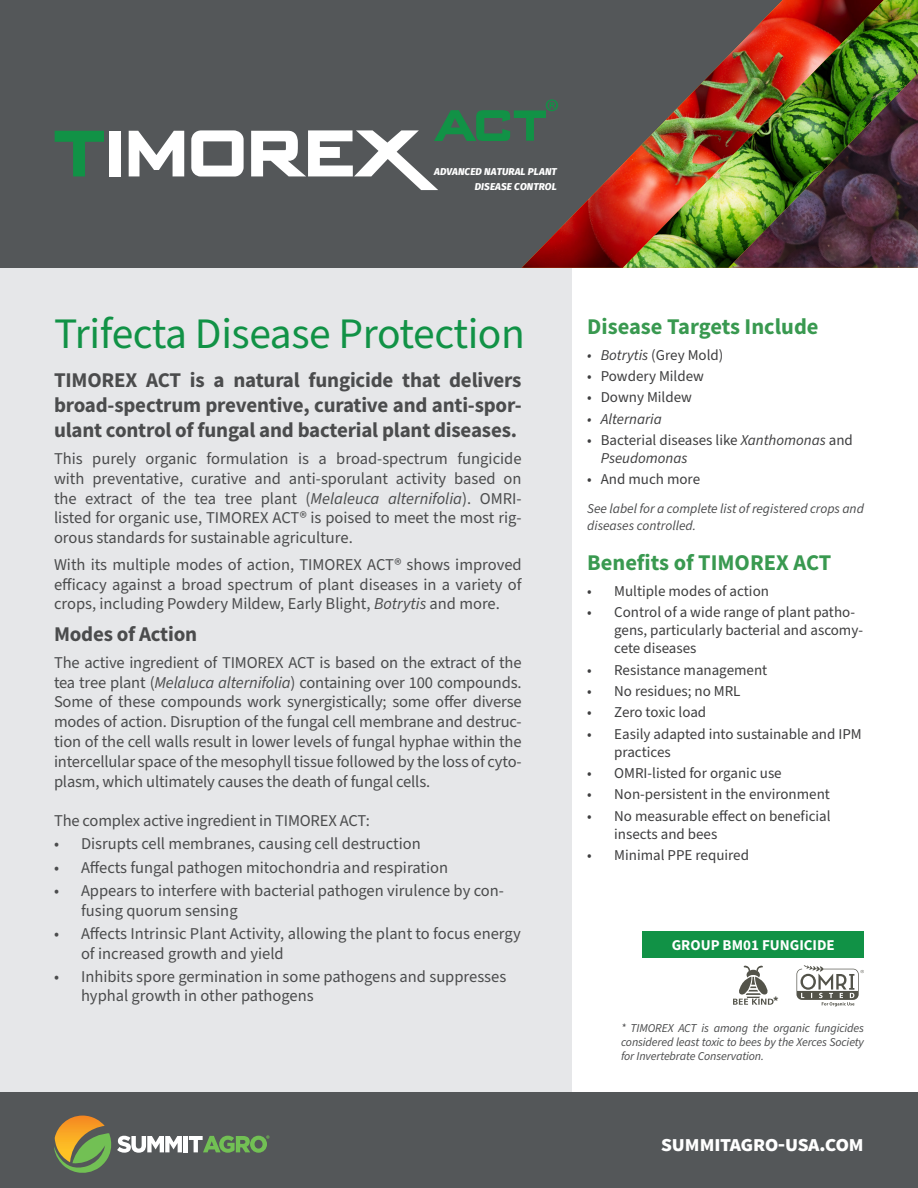
<style>
.page{position:relative;width:918px;height:1188px;background:#e6e7e9}
.page>*{position:absolute;margin:0;border:0;box-sizing:border-box;transform-origin:0 0}
.t1{font:43.5px "Source Sans Pro";letter-spacing:-.01em;color:#119246}
.t2{font:36px "Myriad Pro";color:#119246}
.t3{font:700 22.5px "Source Sans Pro";color:#399950}
.t4{font:700 22.5px "Source Sans Pro";letter-spacing:-.03em;color:#fff}
.t5{font:700 21px/25.2px "Source Sans Pro";letter-spacing:-.01em;color:#4b4c4d;text-align:justify}
.bullet{font:16.5px/19.8px "Source Sans Pro";color:#4b4c4d;text-align:justify}
.t6{font:15px/18px "Source Sans Pro";color:#3e3e3f}
.t7{font:700 15px "Source Sans Pro";color:#fff}
.t8{font:italic 15px "Source Sans Pro";color:#3e3e3f}
.t9{font:italic 13.5px/16.2px "Source Sans Pro";color:#4b4c4d}
.t10{font:italic 12px/14.4px "Source Sans Pro";letter-spacing:-.01em;color:#4b4c4d;text-align:justify}
.t11{font:700 12px "Source Sans Pro";color:#53534a}
.t12{font:italic 800 9.9px/14.1px "Fira Sans";letter-spacing:.01em;color:#fff;text-align:right}
.t13{font:900 7.8px "Source Sans Pro";color:#72c054}
.s1{font-style:italic}
</style>
<div class="page">
<div style="left:572px;top:197px;width:346px;height:991px;background:#fff"></div>
<div style="left:0;top:0;width:886px;height:268px;background:#545759"></div>
<img style="left:522px;top:164px;width:101px;height:104px">
<svg style="left:129px;top:131px;width:55px;height:45px"></svg>
<div style="left:109px;top:131px;width:12px;height:45px;background:#fff"></div>
<svg style="left:55px;top:131px;width:49px;height:45px"></svg>
<svg style="left:191px;top:130px;width:53px;height:47px"></svg>
<svg style="left:251px;top:110px;width:295px;height:80px"></svg>
<img style="left:623px;top:0;width:295px;height:268px">
<img style="left:729px;top:73px;width:189px;height:195px">
<div style="left:643px;top:932px;width:221px;height:26px;background:#119246"></div>
<svg style="left:796px;top:965px;width:68px;height:41px"></svg>
<svg style="left:733px;top:965px;width:41px;height:40px"></svg>
<div style="left:0;top:1093px;width:918px;height:95px;background:#545759"></div>
<div style="left:183px;top:1136px;width:5px;height:16px;background:#fff"></div>
<svg style="left:189px;top:1136px;width:78px;height:17px"></svg>
<svg style="left:54px;top:1116px;width:128px;height:57px"></svg>
<p class="t2" style="left:545px;top:90px;width:17px">®</p>
<p class="t12" style="left:434px;top:164px;width:124px">ADVANCED NATURAL PLANT<br>DISEASE CONTROL</p>
<p class="t1" style="left:54px;top:305px;width:472px">Trifecta Disease Protection</p>
<p class="t5" style="left:54px;top:367px;width:469px">TIMOREX ACT is a natural fungicide that delivers broad-spectrum preventive, curative and anti-spor&shy;ulant control of fungal and bacterial plant diseases.</p>
<p class="bullet" style="left:54px;top:449px;width:469px">This purely organic formulation is a broad-spectrum fungicide with preventative, curative and anti-sporulant activity based on the extract of the tea tree plant (<span class="s1">Melaleuca alternifolia</span>). OMRI&shy;listed for organic use, TIMOREX ACT® is poised to meet the most rig&shy;orous standards for sustainable agriculture.</p>
<p class="bullet" style="left:54px;top:555px;width:469px">With its multiple modes of action, TIMOREX ACT® shows improved efficacy against a broad spectrum of plant diseases in a variety of crops, including Powdery Mildew, Early Blight, <span class="s1">Botrytis</span> and more.</p>
<p class="t5" style="left:54px;top:621px;width:145px">Modes of Action</p>
<p class="bullet" style="left:54px;top:653px;width:469px">The active ingredient of TIMOREX ACT is based on the extract of the tea tree plant (<span class="s1">Melaluca alternifolia</span>) containing over 100 compounds.<br>Some of these compounds work synergistically; some offer diverse modes of action. Disruption of the fungal cell membrane and destruc&shy;tion of the cell walls result in lower levels of fungal hyphae within the intercellular space of the mesophyll tissue followed by the loss of cyto&shy;plasm, which ultimately causes the death of fungal cells.</p>
<p class="bullet" style="left:54px;top:811px;width:317px">The complex active ingredient in TIMOREX ACT:</p>
<p class="bullet" style="left:54px;top:835px;width:368px">• Disrupts cell membranes, causing cell destruction</p>
<p class="bullet" style="left:54px;top:858px;width:396px">• Affects fungal pathogen mitochondria and respiration</p>
<p class="bullet" style="left:81px;top:881px;width:425px;text-indent:-27px">• Appears to interfere with bacterial pathogen virulence by con&shy;fusing quorum sensing</p>
<p class="bullet" style="left:81px;top:924px;width:441px;text-indent:-27px">• Affects Intrinsic Plant Activity, allowing the plant to focus energy of increased growth and yield</p>
<p class="bullet" style="left:81px;top:967px;width:427px;text-indent:-27px">• Inhibits spore germination in some pathogens and suppresses hyphal growth in other pathogens</p>
<p class="t13" style="left:266px;top:1133px;width:5px">®</p>
<p class="t3" style="left:587px;top:311px;width:233px">Disease Targets Include</p>
<p class="t6" style="left:587px;top:346px;width:138px"><span class="s1">• Botrytis</span> (Grey Mold)</p>
<p class="t6" style="left:587px;top:367px;width:118px">• Powdery Mildew</p>
<p class="t6" style="left:587px;top:389px;width:106px">• Downy Mildew</p>
<p class="t8" style="left:587px;top:409px;width:76px">• Alternaria</p>
<p class="t6" style="left:601px;top:432px;width:254px;text-indent:-14px">• Bacterial diseases like <span class="s1">Xanthomonas</span> and<br><span class="s1">Pseudomonas</span></p>
<p class="t6" style="left:587px;top:471px;width:114px">• And much more</p>
<p class="t9" style="left:587px;top:501px;width:278px">See label for a complete list of registered crops and diseases controlled.</p>
<p class="t3" style="left:587px;top:548px;width:246px">Benefits of TIMOREX ACT</p>
<p class="t6" style="left:587px;top:582px;width:183px">• Multiple modes of action</p>
<p class="t6" style="left:614px;top:604px;width:250px;text-indent:-27px">• Control of a wide range of plant patho&shy;gens, particularly bacterial and ascomy&shy;cete diseases</p>
<p class="t6" style="left:587px;top:661px;width:182px">• Resistance management</p>
<p class="t6" style="left:587px;top:682px;width:155px">• No residues; no MRL</p>
<p class="t6" style="left:587px;top:704px;width:121px">• Zero toxic load</p>
<p class="t6" style="left:614px;top:725px;width:249px;text-indent:-27px">• Easily adapted into sustainable and IPM practices</p>
<p class="t6" style="left:587px;top:765px;width:196px">• OMRI-listed for organic use</p>
<p class="t6" style="left:587px;top:786px;width:244px">• Non-persistent in the environment</p>
<p class="t6" style="left:614px;top:807px;width:218px;text-indent:-27px">• No measurable effect on beneficial insects and bees</p>
<p class="t6" style="left:587px;top:847px;width:163px">• Minimal PPE required</p>
<p class="t7" style="left:672px;top:935px;width:165px">GROUP BM01 FUNGICIDE</p>
<p class="t11" style="left:773px;top:993px;width:7px">*</p>
<p class="t10" style="left:621px;top:1021px;width:245px">* TIMOREX ACT is among the organic fungicides considered least toxic to bees by the Xerces Society for Invertebrate Conservation.</p>
<p class="t4" style="left:661px;top:1128px;width:205px">summitagro-usa.com</p>
</div>
